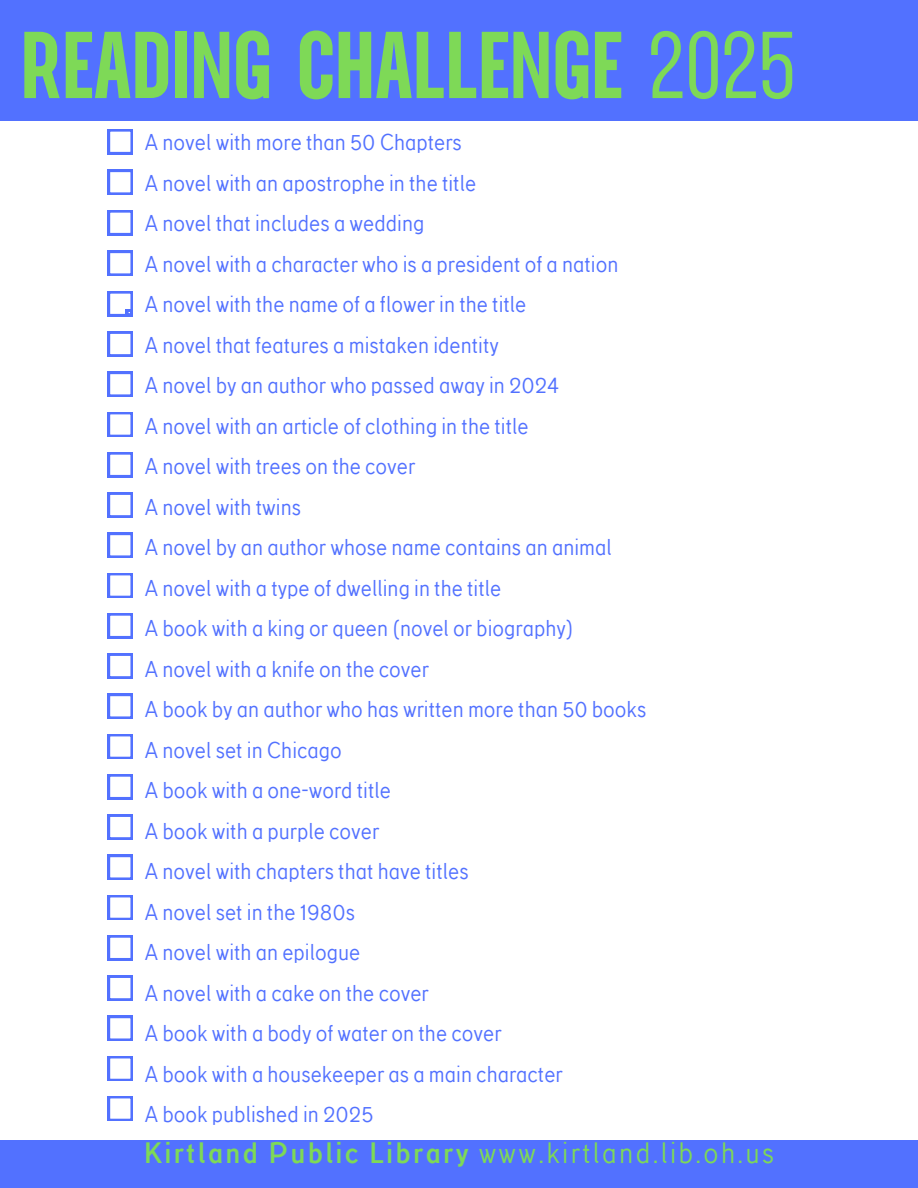
<style>
.page{position:relative;width:918px;height:1188px;background:#fff}
.page>*{position:absolute;margin:0;border:0;box-sizing:border-box;transform-origin:0 0}
.t1{font:700 82.8px "TS Damassans";color:#7ed957}
.t2{font:30px "TT Corals";letter-spacing:.08em;color:#7ed957}
.t3{font:23.4px "TT Corals";color:#5271ff}
.s1{font-weight:400}
.s2{font-weight:700}
</style>
<div class="page">
<div style="left:0;top:0;width:918px;height:120px;background:#5271ff"></div>
<div style="left:0;top:1141px;width:918px;height:47px;background:#5271ff"></div>
<svg style="left:108px;top:332px;width:25px;height:24px"></svg>
<svg style="left:108px;top:372px;width:25px;height:25px"></svg>
<svg style="left:108px;top:412px;width:25px;height:25px"></svg>
<svg style="left:108px;top:452px;width:25px;height:25px"></svg>
<svg style="left:108px;top:493px;width:25px;height:24px"></svg>
<svg style="left:108px;top:533px;width:25px;height:25px"></svg>
<svg style="left:108px;top:573px;width:25px;height:25px"></svg>
<svg style="left:108px;top:613px;width:25px;height:25px"></svg>
<svg style="left:108px;top:654px;width:25px;height:24px"></svg>
<svg style="left:108px;top:694px;width:25px;height:25px"></svg>
<svg style="left:108px;top:734px;width:25px;height:25px"></svg>
<svg style="left:108px;top:774px;width:25px;height:25px"></svg>
<svg style="left:108px;top:815px;width:25px;height:24px"></svg>
<svg style="left:108px;top:855px;width:25px;height:25px"></svg>
<svg style="left:108px;top:895px;width:25px;height:25px"></svg>
<svg style="left:108px;top:935px;width:25px;height:25px"></svg>
<svg style="left:108px;top:976px;width:25px;height:24px"></svg>
<svg style="left:108px;top:1016px;width:25px;height:25px"></svg>
<svg style="left:108px;top:1056px;width:25px;height:25px"></svg>
<svg style="left:108px;top:210px;width:25px;height:25px"></svg>
<svg style="left:108px;top:251px;width:25px;height:25px"></svg>
<svg style="left:108px;top:170px;width:25px;height:25px"></svg>
<svg style="left:108px;top:291px;width:25px;height:25px"></svg>
<svg style="left:108px;top:129px;width:25px;height:25px"></svg>
<svg style="left:108px;top:1096px;width:25px;height:25px"></svg>
<h2 class="t1" style="left:21px;top:7px;width:776px">READING CHALLENGE <span class="s1">2025</span></h2>
<p class="t3" style="left:144px;top:128px;width:319px">A novel with more than 50 Chapters</p>
<p class="t3" style="left:144px;top:168px;width:333px">A novel with an apostrophe in the title</p>
<p class="t3" style="left:144px;top:209px;width:282px">A novel that includes a wedding</p>
<p class="t3" style="left:144px;top:249px;width:476px">A novel with a character who is a president of a nation</p>
<p class="t3" style="left:144px;top:290px;width:384px">A novel with the name of a flower in the title</p>
<p class="t3" style="left:144px;top:330px;width:356px">A novel that features a mistaken identity</p>
<p class="t3" style="left:144px;top:371px;width:416px">A novel by an author who passed away in 2024</p>
<p class="t3" style="left:144px;top:411px;width:386px">A novel with an article of clothing in the title</p>
<p class="t3" style="left:144px;top:452px;width:273px">A novel with trees on the cover</p>
<p class="t3" style="left:144px;top:492px;width:158px">A novel with twins</p>
<p class="t3" style="left:144px;top:533px;width:469px">A novel by an author whose name contains an animal</p>
<p class="t3" style="left:144px;top:573px;width:359px">A novel with a type of dwelling in the title</p>
<p class="t3" style="left:144px;top:614px;width:431px">A book with a king or queen (novel or biography)</p>
<p class="t3" style="left:144px;top:654px;width:286px">A novel with a knife on the cover</p>
<p class="t3" style="left:144px;top:695px;width:503px">A book by an author who has written more than 50 books</p>
<p class="t3" style="left:144px;top:735px;width:199px">A novel set in Chicago</p>
<p class="t3" style="left:144px;top:776px;width:248px">A book with a one-word title</p>
<p class="t3" style="left:144px;top:816px;width:237px">A book with a purple cover</p>
<p class="t3" style="left:144px;top:857px;width:326px">A novel with chapters that have titles</p>
<p class="t3" style="left:144px;top:897px;width:212px">A novel set in the 1980s</p>
<p class="t3" style="left:144px;top:938px;width:218px">A novel with an epilogue</p>
<p class="t3" style="left:144px;top:978px;width:286px">A novel with a cake on the cover</p>
<p class="t3" style="left:144px;top:1019px;width:359px">A book with a body of water on the cover</p>
<p class="t3" style="left:144px;top:1059px;width:420px">A book with a housekeeper as a main character</p>
<p class="t3" style="left:144px;top:1100px;width:231px">A book published in 2025</p>
<h1 class="t2" style="left:144px;top:1135px;width:632px"><span class="s2">Kirtland Public Library</span> www.kirtland.lib.oh.us</h1>
</div>
